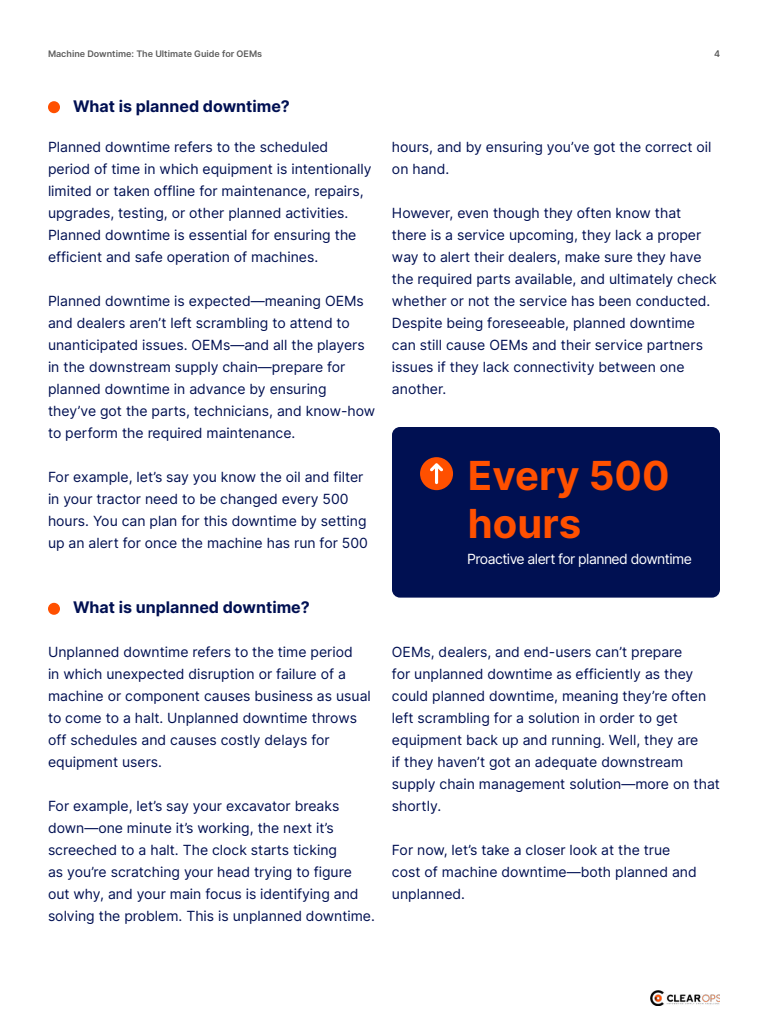
<style>
.page{position:relative;width:768px;height:1024px;background:#fff}
.page>*{position:absolute;margin:0;border:0;box-sizing:border-box;transform-origin:0 0}
.t1{font:700 40px/48px "Inter";color:#ff5000}
.t2{font:700 16px "Inter";color:#001052}
.t3{font:14px/22px "Inter";color:#001052}
.t4{font:14px "Inter";letter-spacing:-.04em;color:#fff}
.t5{font:600 9px "Inter";color:#000}
</style>
<div class="page">
<img style="left:650px;top:990px;width:70px;height:16px">
<div style="left:392px;top:427px;width:328px;height:171px;background:#001052;border-radius:8px"></div>
<div style="left:420px;top:457px;width:33px;height:33px;background:#ff5000;border-radius:50%"></div>
<svg style="left:430px;top:463px;width:13px;height:21px"></svg>
<div style="left:48px;top:101px;width:12px;height:12px;background:#ff5000;border-radius:50%"></div>
<div style="left:48px;top:603px;width:12px;height:12px;background:#ff5000;border-radius:50%"></div>
<p class="t5" style="left:48px;top:47px;width:216px">Machine Downtime: The Ultimate Guide for OEMs</p>
<p class="t5" style="left:714px;top:47px;width:7px">4</p>
<p class="t2" style="left:73px;top:94px;width:218px">What is planned downtime?</p>
<p class="t3" style="left:48px;top:135px;width:325px">Planned downtime refers to the scheduled period of time in which equipment is intentionally limited or taken offline for maintenance, repairs, upgrades, testing, or other planned activities.<br>Planned downtime is essential for ensuring the efficient and safe operation of machines.</p>
<p class="t3" style="left:48px;top:289px;width:329px">Planned downtime is expected—meaning OEMs and dealers aren’t left scrambling to attend to unanticipated issues. OEMs—and all the players in the downstream supply chain—prepare for planned downtime in advance by ensuring they’ve got the parts, technicians, and know-how to perform the required maintenance.</p>
<p class="t3" style="left:48px;top:465px;width:321px">For example, let’s say you know the oil and filter in your tractor need to be changed every 500 hours. You can plan for this downtime by setting up an alert for once the machine has run for 500</p>
<p class="t2" style="left:73px;top:595px;width:238px">What is unplanned downtime?</p>
<p class="t3" style="left:48px;top:641px;width:324px">Unplanned downtime refers to the time period<br>in which unexpected disruption or failure of a machine or component causes business as usual to come to a halt. Unplanned downtime throws off schedules and causes costly delays for equipment users.</p>
<p class="t3" style="left:48px;top:795px;width:328px">For example, let’s say your excavator breaks down—one minute it’s working, the next it’s screeched to a halt. The clock starts ticking<br>as you’re scratching your head trying to figure out why, and your main focus is identifying and solving the problem. This is unplanned downtime.</p>
<p class="t3" style="left:392px;top:135px;width:321px">hours, and by ensuring you’ve got the correct oil on hand.</p>
<p class="t3" style="left:392px;top:201px;width:326px">However, even though they often know that there is a service upcoming, they lack a proper way to alert their dealers, make sure they have the required parts available, and ultimately check whether or not the service has been conducted.<br>Despite being foreseeable, planned downtime can still cause OEMs and their service partners issues if they lack connectivity between one another.</p>
<h1 class="t1" style="left:468px;top:450px;width:203px">Every 500 hours</h1>
<p class="t4" style="left:467px;top:548px;width:226px">Proactive alert for planned downtime</p>
<p class="t3" style="left:392px;top:641px;width:330px">OEMs, dealers, and end-users can’t prepare<br>for unplanned downtime as efficiently as they could planned downtime, meaning they’re often left scrambling for a solution in order to get equipment back up and running. Well, they are<br>if they haven’t got an adequate downstream supply chain management solution—more on that shortly.</p>
<p class="t3" style="left:392px;top:839px;width:306px">For now, let’s take a closer look at the true cost of machine downtime—both planned and unplanned.</p>
</div>
